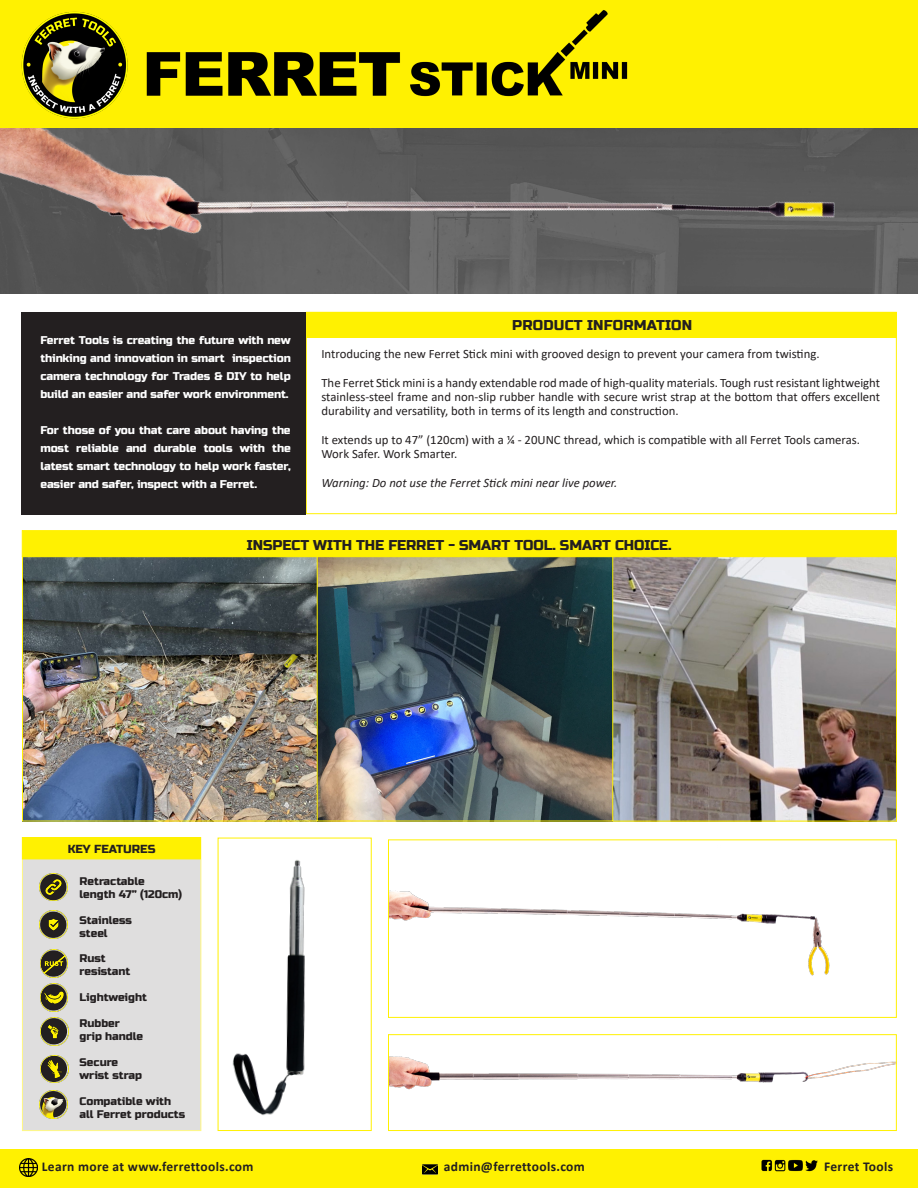
<style>
.page{position:relative;width:918px;height:1188px;background:#fff}
.page>*{position:absolute;margin:0;border:0;box-sizing:border-box;transform-origin:0 0}
.t1{font:14.25px "Russo One";letter-spacing:-.005em;color:#231f20}
.t2{font:700 13.5px "Calibri";letter-spacing:.025em;color:#231f20}
.t3{font:12.75px/14.2px "Calibri";color:#231f20;text-align:justify}
.t4{font:italic 12.75px "Calibri";color:#231f20}
.t5{font:11.7px "Russo One";letter-spacing:-.005em;color:#231f20}
.t6{font:11.25px/18px "Russo One";letter-spacing:-.01em;color:#fff;text-align:justify}
.t7{font:11.1px "Russo One";color:#231f20}
</style>
<div class="page">
<img style="left:390px;top:890px;width:440px;height:86px">
<div style="left:388px;top:839px;width:509px;height:179px;border:1px solid #fff101"></div>
<img style="left:390px;top:1056px;width:505px;height:34px">
<div style="left:388px;top:1034px;width:509px;height:97px;border:1px solid #fff101"></div>
<img style="left:24px;top:558px;width:293px;height:261px">
<div style="left:22px;top:837px;width:179px;height:294px;background:#dfdede"></div>
<img style="left:40px;top:873px;width:27px;height:28px">
<img style="left:40px;top:911px;width:27px;height:28px">
<img style="left:40px;top:950px;width:28px;height:27px">
<img style="left:40px;top:984px;width:28px;height:27px">
<img style="left:40px;top:1018px;width:28px;height:27px">
<img style="left:40px;top:1055px;width:28px;height:28px">
<img style="left:40px;top:1090px;width:27px;height:28px">
<div style="left:22px;top:837px;width:179px;height:22px;background:#fff101"></div>
<img style="left:613px;top:558px;width:282px;height:261px">
<img style="left:319px;top:558px;width:292px;height:261px">
<div style="left:317px;top:556px;width:296px;height:265px;border:1px solid #fff101"></div>
<img style="left:232px;top:860px;width:73px;height:256px">
<div style="left:306px;top:312px;width:591px;height:26px;background:#fff101"></div>
<div style="left:0;top:1149px;width:918px;height:39px;background:#fff101"></div>
<img style="left:20px;top:1158px;width:18px;height:18px">
<img style="left:421px;top:1164px;width:18px;height:11px">
<img style="left:761px;top:1160px;width:57px;height:12px">
<div style="left:0;top:0;width:918px;height:127px;background:#fff101"></div>
<img style="left:21px;top:11px;width:106px;height:108px">
<div style="left:22px;top:530px;width:875px;height:27px;background:#fff101;border:1px solid #fff101"></div>
<div style="left:22px;top:312px;width:284px;height:202px;background:#231f20"></div>
<img style="left:146px;top:10px;width:482px;height:87px">
<img style="left:0;top:128px;width:916px;height:165px">
<p class="t6" style="left:40px;top:331px;width:252px">Ferret Tools is creating the future with new thinking and innovation in smart inspection camera technology for Trades &amp; DIY to help build an easier and safer work environment.</p>
<p class="t6" style="left:40px;top:421px;width:252px">For those of you that care about having the most reliable and durable tools with the latest smart technology to help work faster, easier and safer, inspect with a Ferret.</p>
<p class="t1" style="left:512px;top:317px;width:181px">PRODUCT INFORMATION</p>
<p class="t3" style="left:321px;top:347px;width:500px">Introducing the new Ferret Stick mini with grooved design to prevent your camera from twisting.</p>
<p class="t3" style="left:321px;top:375px;width:560px">The Ferret Stick mini is a handy extendable rod made of high-quality materials. Tough rust resistant lightweight stainless-steel frame and non-slip rubber handle with secure wrist strap at the bottom that offers excellent durability and versatility, both in terms of its length and construction.</p>
<p class="t3" style="left:321px;top:432px;width:540px">It extends up to 47” (120cm) with a ¼ - 20UNC thread, which is compatible with all Ferret Tools cameras.</p>
<p class="t3" style="left:321px;top:446px;width:137px">Work Safer. Work Smarter.</p>
<p class="t4" style="left:321px;top:473px;width:298px">Warning: Do not use the Ferret Stick mini near live power.</p>
<p class="t1" style="left:247px;top:536px;width:426px">INSPECT WITH THE FERRET - SMART TOOL. SMART CHOICE.</p>
<p class="t5" style="left:68px;top:842px;width:89px">KEY FEATURES</p>
<p class="t7" style="left:80px;top:875px;width:67px">Retractable</p>
<p class="t7" style="left:80px;top:888px;width:104px">length 47” (120cm)</p>
<p class="t7" style="left:80px;top:913px;width:54px">Stainless</p>
<p class="t7" style="left:80px;top:926px;width:30px">steel</p>
<p class="t7" style="left:80px;top:952px;width:28px">Rust</p>
<p class="t7" style="left:80px;top:965px;width:52px">resistant</p>
<p class="t7" style="left:80px;top:991px;width:69px">Lightweight</p>
<p class="t7" style="left:80px;top:1017px;width:42px">Rubber</p>
<p class="t7" style="left:80px;top:1030px;width:65px">grip handle</p>
<p class="t7" style="left:80px;top:1056px;width:40px">Secure</p>
<p class="t7" style="left:80px;top:1069px;width:64px">wrist strap</p>
<p class="t7" style="left:80px;top:1094px;width:93px">Compatible with</p>
<p class="t7" style="left:80px;top:1107px;width:107px">all Ferret products</p>
<p class="t2" style="left:42px;top:1157px;width:213px">Learn more at www.ferrettools.com</p>
<p class="t2" style="left:444px;top:1157px;width:143px">admin@ferrettools.com</p>
<p class="t2" style="left:824px;top:1157px;width:71px">Ferret Tools</p>
</div>
